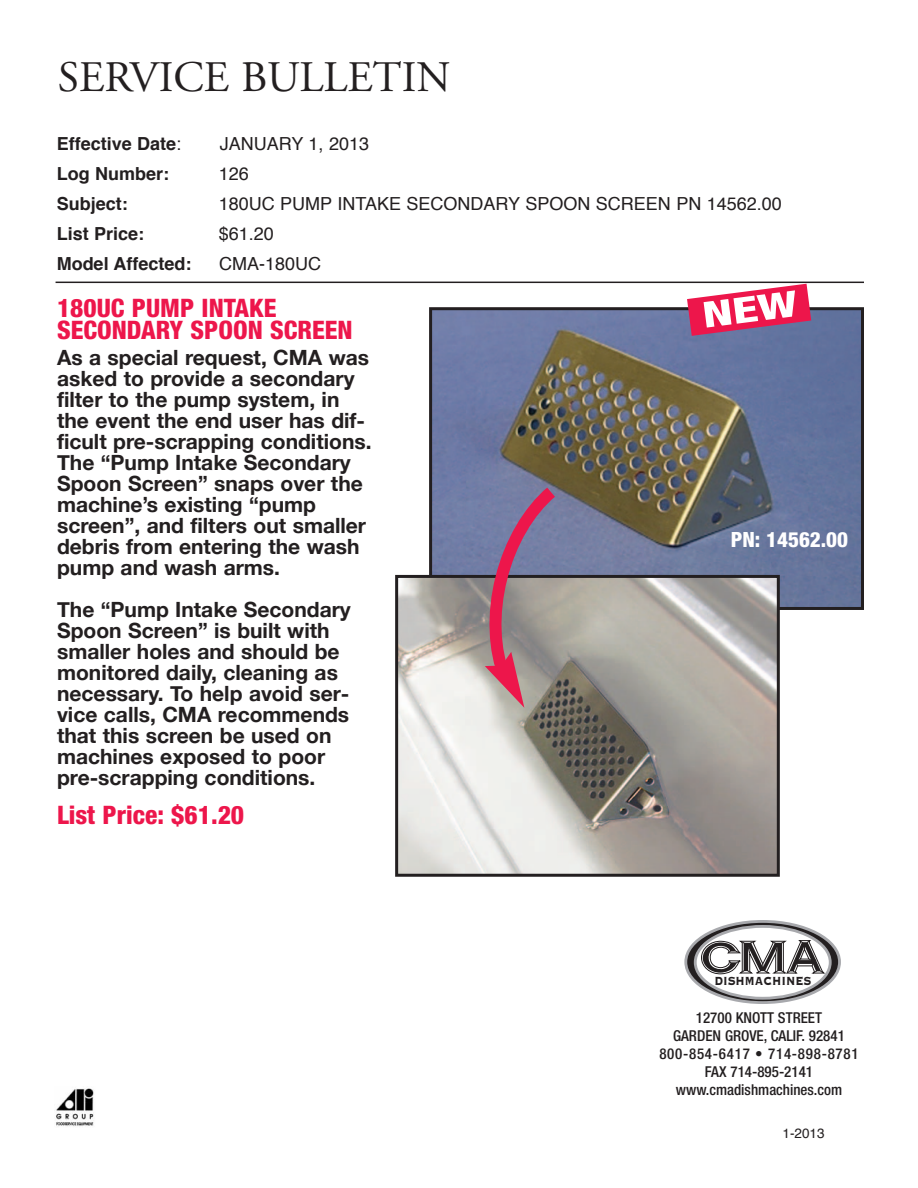
<style>
.page{position:relative;width:918px;height:1188px;background:#fff}
.page>*{position:absolute;margin:0;border:0;box-sizing:border-box;transform-origin:0 0}
.t1{font:43.5px "Adobe Garamond";color:#231f20}
.t2{font:800 condensed 25.5px "Helvetica Neue";color:#ed164b}
.t3{font:700 21px/21px "Helvetica Neue";color:#231f20}
.t4{font:800 condensed 21px "Helvetica Neue";color:#fff}
.t5{font:18px "Helvetica";color:#231f20}
.t6{font:700 18px "Helvetica";color:#231f20}
.t7{font:15.45px "Copperplate Thirty Three BC";color:#231f20;scale:.78 1}
.t8{font:500 condensed 15px/18px "Helvetica Neue";color:#231f20;text-align:center}
.t9{font:13.5px "Helvetica";color:#231f20}
.s1{font-weight:400}
</style>
<div class="page">
<img style="left:433px;top:311px;width:427px;height:295px">
<div style="left:429px;top:307px;width:435px;height:303px;border:3px solid #231f20"></div>
<hr style="left:56px;top:282px;width:808px;height:1px;background:#231f20">
<img style="left:56px;top:1088px;width:38px;height:38px">
<img style="left:399px;top:579px;width:377px;height:294px">
<div style="left:395px;top:575px;width:385px;height:302px;border:3px solid #231f20"></div>
<svg style="left:483px;top:475px;width:85px;height:233px;background:#97788a"></svg>
<svg style="left:684px;top:920px;width:157px;height:84px"></svg>
<svg style="left:687px;top:284px;width:124px;height:52px;background:#d94773"></svg>
<h1 class="t1" style="left:58px;top:60px;width:394px">SERVICE BULLETIN</h1>
<p class="t6" style="left:57px;top:136px;width:126px">Effective Date<span class="s1">:</span></p>
<p class="t5" style="left:220px;top:136px;width:151px">JANUARY 1, 2013</p>
<p class="t6" style="left:57px;top:166px;width:114px">Log Number:</p>
<p class="t5" style="left:219px;top:166px;width:32px">126</p>
<p class="t6" style="left:57px;top:196px;width:72px">Subject:</p>
<p class="t5" style="left:219px;top:196px;width:565px">180UC PUMP INTAKE SECONDARY SPOON SCREEN PN 14562.00</p>
<p class="t6" style="left:57px;top:226px;width:89px">List Price:</p>
<p class="t5" style="left:219px;top:226px;width:57px">$61.20</p>
<p class="t6" style="left:57px;top:256px;width:136px">Model Affected:</p>
<p class="t5" style="left:219px;top:256px;width:103px">CMA-180UC</p>
<p class="t2" style="left:57px;top:298px;width:221px">180UC PUMP INTAKE</p>
<p class="t2" style="left:57px;top:321px;width:297px">SECONDARY SPOON SCREEN</p>
<p class="t3" style="left:57px;top:347px;width:316px">As a special request, CMA was asked to provide a secondary filter to the pump system, in the event the end user has dif&shy;ficult pre-scrapping conditions.<br>The “Pump Intake Secondary<br>Spoon Screen” snaps over the machine’s existing “pump screen”, and filters out smaller debris from entering the wash pump and wash arms.</p>
<p class="t3" style="left:57px;top:599px;width:295px">The “Pump Intake Secondary<br>Spoon Screen” is built with smaller holes and should be monitored daily, cleaning as necessary. To help avoid ser&shy;vice calls, CMA recommends that this screen be used on machines exposed to poor pre-scrapping conditions.</p>
<p class="t2" style="left:57px;top:805px;width:189px">List Price: $61.20</p>
<p class="t4" style="left:731px;top:532px;width:119px">PN: 14562.00</p>
<p class="t7" style="left:714px;top:970px;width:126px">DISHMACHINES</p>
<p class="t8" style="left:659px;top:1010px;width:201px">12700 KNOTT STREET<br>GARDEN GROVE, CALIF. 92841<br>800-854-6417 • 714-898-8781<br>FAX 714-895-2141 www.cmadishmachines.com</p>
<p class="t9" style="left:783px;top:1127px;width:44px">1-2013</p>
</div>
